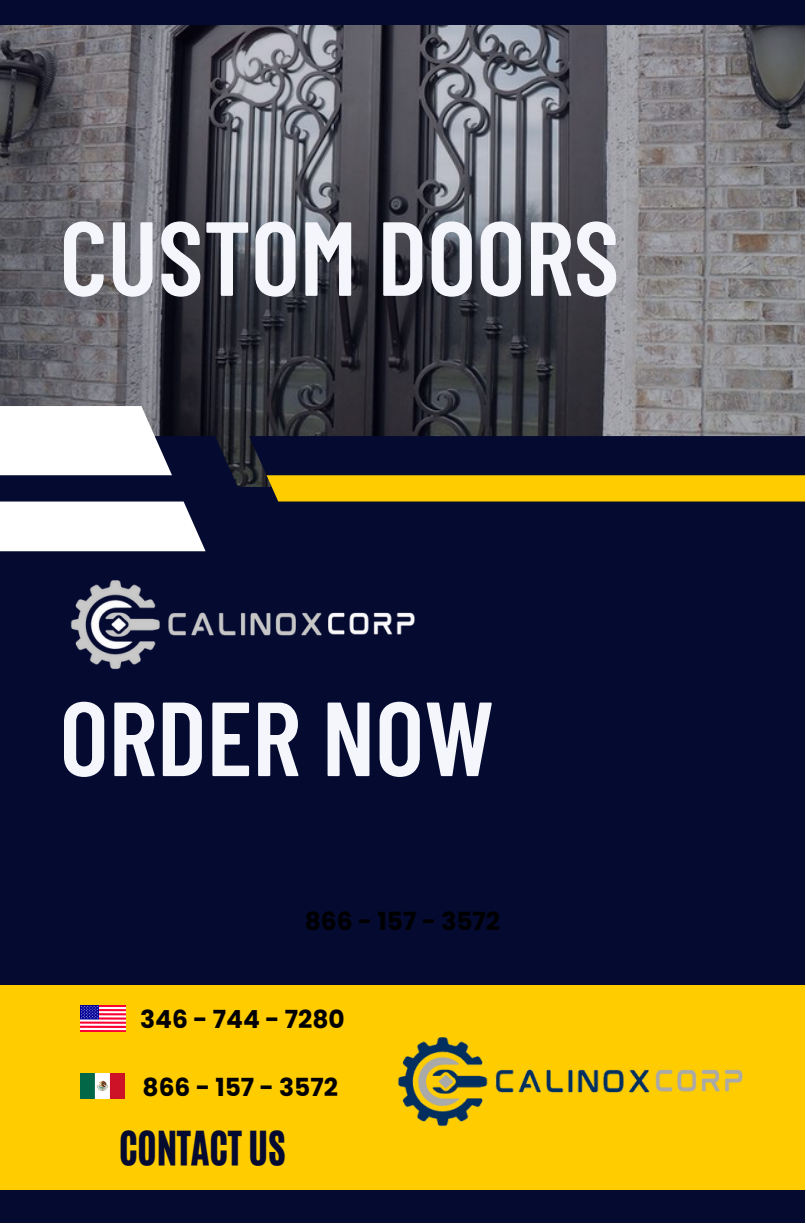
<style>
.page{position:relative;width:806px;height:1224px;background:#fff}
.page>*{position:absolute;margin:0;border:0;box-sizing:border-box;transform-origin:0 0}
.t1{font:600 105px "Barlow Condensed";color:#f4f6fc}
.t2{font:39.4px "CA Generated";color:#050a30}
.t3{font:700 25px "Poppins";color:#000}
</style>
<div class="page">
<div style="left:0;top:0;width:805px;height:1223px;background:#050a30"></div>
<div style="left:0;top:985px;width:805px;height:204px;background:#fc0"></div>
<img style="left:81px;top:1073px;width:43px;height:26px">
<img style="left:81px;top:1006px;width:45px;height:25px">
<img style="left:0;top:25px;width:805px;height:381px">
<svg style="left:0;top:406px;width:805px;height:145px"></svg>
<img style="left:34px;top:505px;width:417px;height:165px">
<img style="left:361px;top:1037px;width:417px;height:153px">
<p class="t1" style="left:60px;top:191px;width:561px">CUSTOM DOORS</p>
<p class="t1" style="left:60px;top:671px;width:436px">ORDER NOW</p>
<p class="t3" style="left:305px;top:904px;width:197px">866 - 157 - 3572</p>
<p class="t3" style="left:140px;top:1001px;width:206px">346 - 744 - 7280</p>
<p class="t3" style="left:143px;top:1070px;width:197px">866 - 157 - 3572</p>
<p class="t2" style="left:119px;top:1120px;width:168px">CONTACT US</p>
</div>
